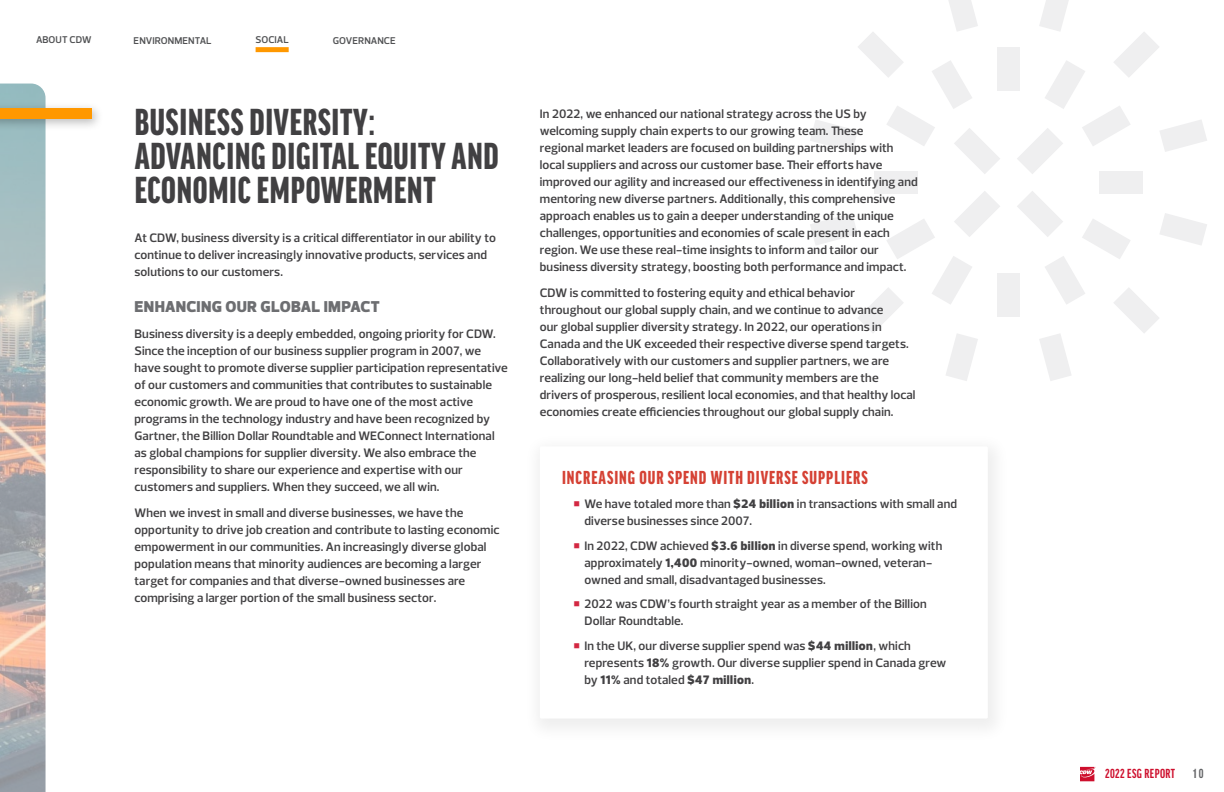
<style>
.page{position:relative;width:1224px;height:792px;background:#fff}
.page>*{position:absolute;margin:0;border:0;box-sizing:border-box;transform-origin:0 0}
.SECTION{font:900 extra-condensed 40px/34px "Good Headline Pro";letter-spacing:.02em;color:#414042}
.SIDE_BAR_HEAD{font:900 extra-condensed 20px "Good Headline Pro";letter-spacing:.05em;color:#d54134}
.HEADERS{font:900 16px "Prelo";letter-spacing:.015em;color:#6d6e71}
.t1{font:700 extra-condensed 14px "Good Headline Pro";letter-spacing:.03em;color:#ce0f2d}
.t2{font:700 extra-condensed 14px "Good Headline Pro";color:#636466}
.BODY_COPY{font:600 12.5px/17px "Prelo";letter-spacing:.01em;color:#414042}
.NAV_BAR{font:600 10px "Prelo";color:#515254}
.basic_copy{font:600 10px "Prelo";color:#515254}
.s1{font-family:"PT Mono";font-weight:400;font-size:20px;color:#d32742}
.s2{font-weight:900}
</style>
<div class="page">
<svg style="left:1080px;top:767px;width:16px;height:14px"></svg>
<div style="left:523px;top:432px;width:488px;height:311px;background:#fbfbfb"></div>
<div style="left:540px;top:446px;width:448px;height:273px;background:#fff"></div>
<div style="left:874px;top:171px;width:43px;height:22px;background:#efeff0"></div>
<div style="left:1100px;top:171px;width:43px;height:22px;background:#efeff0"></div>
<svg style="left:810px;top:191px;width:190px;height:190px"></svg>
<svg style="left:1017px;top:0;width:190px;height:174px"></svg>
<div style="left:997px;top:274px;width:23px;height:43px;background:#efeff0"></div>
<div style="left:997px;top:48px;width:23px;height:43px;background:#efeff0"></div>
<svg style="left:1017px;top:191px;width:190px;height:190px"></svg>
<svg style="left:810px;top:0;width:190px;height:174px"></svg>
<img style="left:0;top:84px;width:46px;height:708px">
<div style="left:0;top:101px;width:104px;height:30px;background:#000;opacity:.27"></div>
<div style="left:0;top:108px;width:92px;height:11px;background:#ff9800"></div>
<div style="left:256px;top:47px;width:33px;height:5px;background:#ff9800"></div>
<p class="NAV_BAR" style="left:36px;top:34px;width:57px">ABOUT CDW</p>
<p class="NAV_BAR" style="left:134px;top:34px;width:79px">ENVIRONMENTAL</p>
<p class="NAV_BAR" style="left:255px;top:34px;width:35px">SOCIAL</p>
<p class="basic_copy" style="left:333px;top:34px;width:64px">GOVERNANCE</p>
<p class="SECTION" style="left:135px;top:105px;width:365px">BUSINESS DIVERSITY:<br>ADVANCING DIGITAL EQUITY AND<br>ECONOMIC EMPOWERMENT</p>
<p class="BODY_COPY" style="left:134px;top:230px;width:363px">At CDW, business diversity is a critical differentiator in our ability to continue to deliver increasingly innovative products, services and solutions to our customers.</p>
<p class="HEADERS" style="left:135px;top:297px;width:247px">ENHANCING OUR GLOBAL IMPACT</p>
<p class="BODY_COPY" style="left:134px;top:326px;width:375px">Business diversity is a deeply embedded, ongoing priority for CDW.<br>Since the inception of our business supplier program in 2007, we have sought to promote diverse supplier participation representative of our customers and communities that contributes to sustainable economic growth. We are proud to have one of the most active programs in the technology industry and have been recognized by Gartner, the Billion Dollar Roundtable and WEConnect International as global champions for supplier diversity. We also embrace the responsibility to share our experience and expertise with our customers and suppliers. When they succeed, we all win.</p>
<p class="BODY_COPY" style="left:134px;top:505px;width:367px">When we invest in small and diverse businesses, we have the opportunity to drive job creation and contribute to lasting economic empowerment in our communities. An increasingly diverse global population means that minority audiences are becoming a larger target for companies and that diverse-owned businesses are comprising a larger portion of the small business sector.</p>
<p class="BODY_COPY" style="left:540px;top:105px;width:379px">In 2022, we enhanced our national strategy across the US by welcoming supply chain experts to our growing team. These<br>regional market leaders are focused on building partnerships with local suppliers and across our customer base. Their efforts have improved our agility and increased our effectiveness in identifying and mentoring new diverse partners. Additionally, this comprehensive approach enables us to gain a deeper understanding of the unique challenges, opportunities and economies of scale present in each region. We use these real-time insights to inform and tailor our business diversity strategy, boosting both performance and impact.</p>
<p class="BODY_COPY" style="left:540px;top:284px;width:377px">CDW is committed to fostering equity and ethical behavior throughout our global supply chain, and we continue to advance<br>our global supplier diversity strategy. In 2022, our operations in Canada and the UK exceeded their respective diverse spend targets.<br>Collaboratively with our customers and supplier partners, we are realizing our long-held belief that community members are the drivers of prosperous, resilient local economies, and that healthy local economies create efficiencies throughout our global supply chain.</p>
<p class="SIDE_BAR_HEAD" style="left:562px;top:467px;width:307px">INCREASING OUR SPEND WITH DIVERSE SUPPLIERS</p>
<p class="BODY_COPY" style="left:584px;top:495px;width:374px;text-indent:-14px"><span class="s1">▪</span>We have totaled more than <span class="s2">$24 billion</span> in transactions with small and diverse businesses since 2007.</p>
<p class="BODY_COPY" style="left:584px;top:537px;width:359px;text-indent:-14px"><span class="s1">▪</span>In 2022, CDW achieved <span class="s2">$3.6 billion</span> in diverse spend, working with approximately <span class="s2">1,400</span> minority-owned, woman-owned, veteran&shy;owned and small, disadvantaged businesses.</p>
<p class="BODY_COPY" style="left:584px;top:596px;width:344px;text-indent:-14px"><span class="s1">▪</span>2022 was CDW’s fourth straight year as a member of the Billion<br>Dollar Roundtable.</p>
<p class="BODY_COPY" style="left:584px;top:637px;width:363px;text-indent:-14px"><span class="s1">▪</span>In the UK, our diverse supplier spend was <span class="s2">$44 million</span>, which represents <span class="s2">18%</span> growth. Our diverse supplier spend in Canada grew by <span class="s2">11%</span> and totaled <span class="s2">$47 million</span>.</p>
<p class="t1" style="left:1105px;top:766px;width:71px">2022 ESG REPORT</p>
<p class="t2" style="left:1193px;top:766px;width:12px">10</p>
</div>
